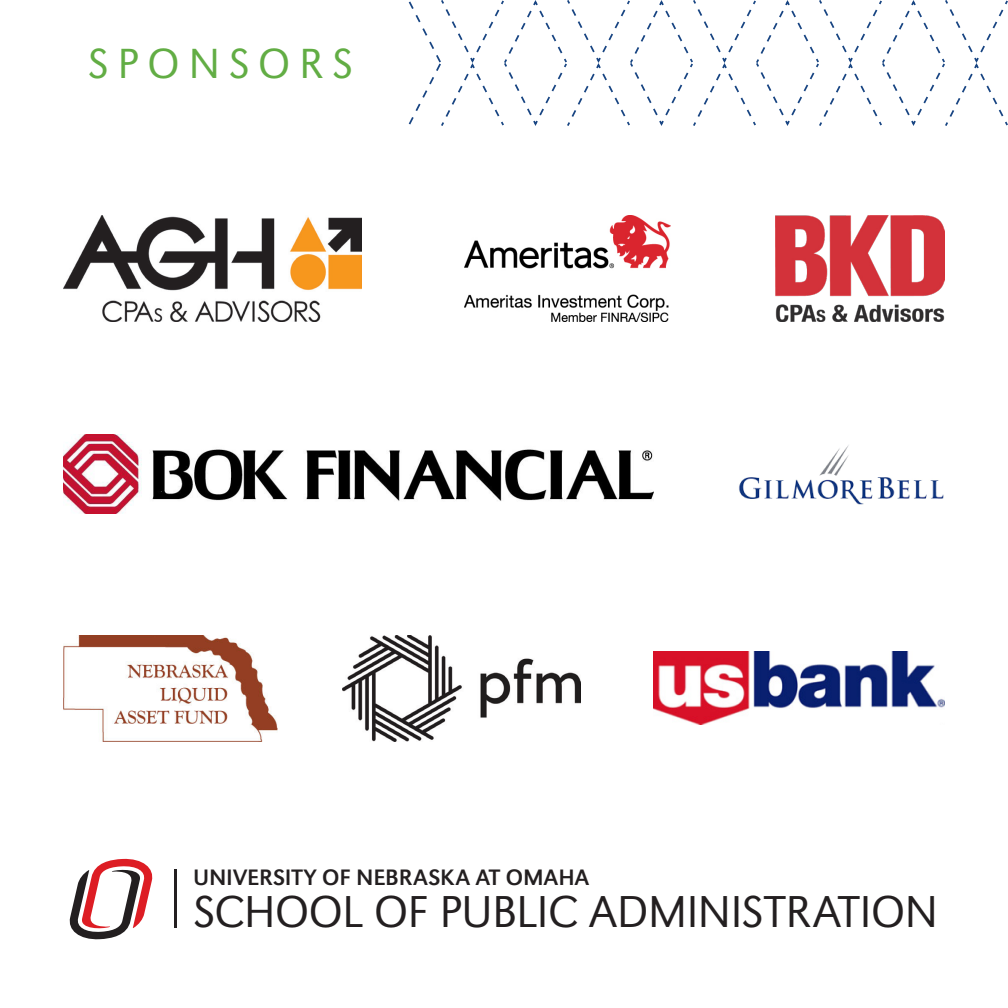
<style>
.page{position:relative;width:1008px;height:1008px;background:#fff}
.page>*{position:absolute;margin:0;border:0;box-sizing:border-box;transform-origin:0 0}
.t1{font:300 46.38px "URW Grotesk";letter-spacing:-.015em;color:#231f20}
.t2{font:300 43.75px "URW Grotesk";letter-spacing:.2em;color:#62ad44}
.t3{font:23.28px "URW Grotesk";letter-spacing:-.005em;color:#231f20}
</style>
<div class="page">
<svg style="left:408px;top:0;width:600px;height:126px"></svg>
<img style="left:63px;top:215px;width:298px;height:106px">
<img style="left:465px;top:216px;width:205px;height:105px">
<img style="left:775px;top:215px;width:170px;height:106px">
<img style="left:63px;top:435px;width:590px;height:79px">
<img style="left:739px;top:445px;width:205px;height:60px">
<img style="left:63px;top:635px;width:215px;height:106px">
<img style="left:343px;top:635px;width:237px;height:106px">
<svg style="left:69px;top:858px;width:84px;height:82px"></svg>
<hr style="left:174px;top:869px;width:2px;height:58px;background:#231f20">
<img style="left:653px;top:652px;width:292px;height:72px">
<p class="t2" style="left:88px;top:39px;width:266px">SPONSORS</p>
<p class="t3" style="left:193px;top:864px;width:398px">UNIVERSITY OF NEBRASKA AT OMAHA</p>
<p class="t1" style="left:193px;top:885px;width:746px">SCHOOL OF PUBLIC ADMINISTRATION</p>
</div>
